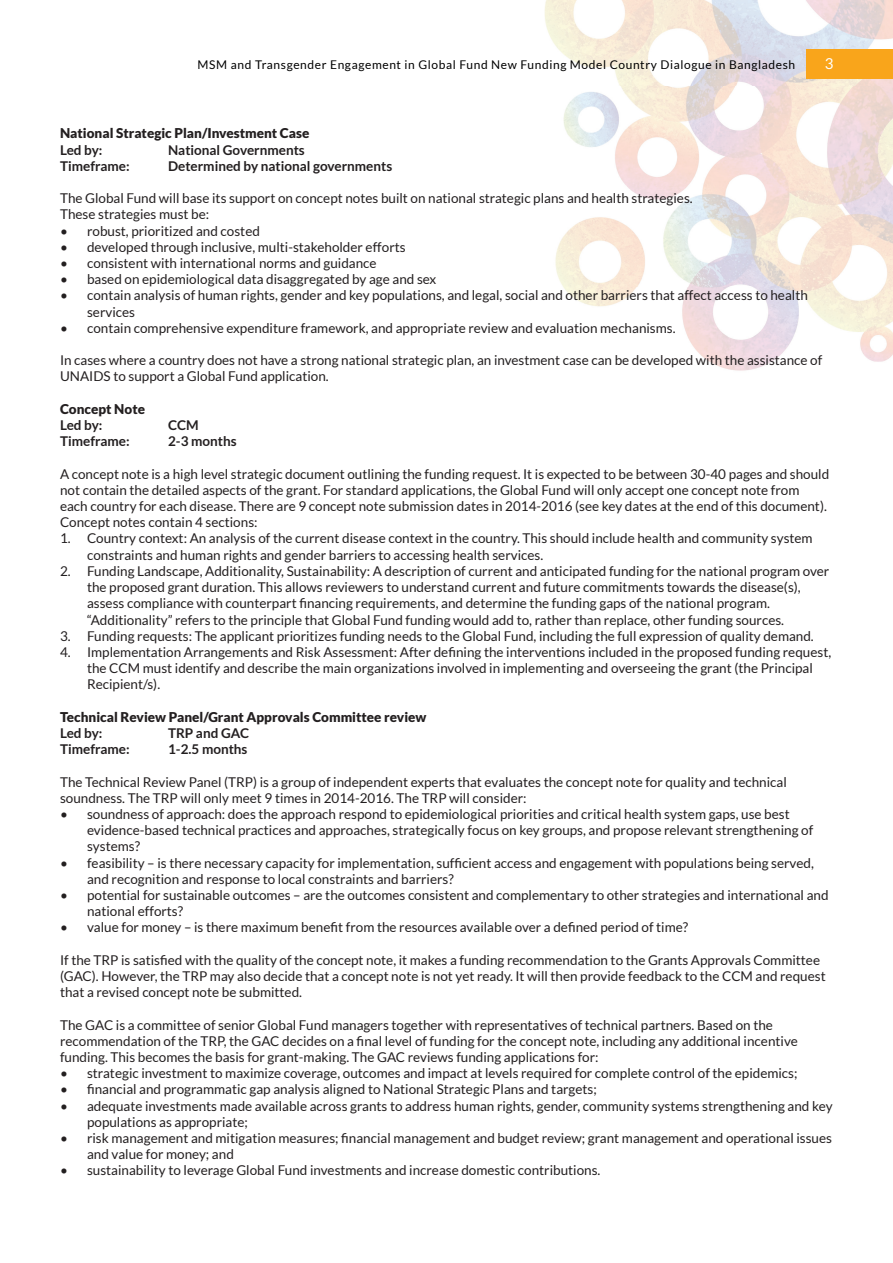
<style>
.page{position:relative;width:893px;height:1263px;background:#fff}
.page>*{position:absolute;margin:0;border:0;box-sizing:border-box;transform-origin:0 0}
.t1{font:15px "Lato";color:#fff}
.t2{font:13.5px/16.2px "Lato";color:#231f20}
.t3{font:700 13.5px "Lato";color:#231f20}
.t4{font:900 13.5px "Lato";color:#231f20}
.t5{font:12px "Lato";letter-spacing:.05em;color:#000}
</style>
<div class="page">
<img style="left:544px;top:0;width:349px;height:371px">
<div style="left:806px;top:49px;width:87px;height:30px;background:#f9a51b"></div>
<p class="t5" style="left:198px;top:58px;width:599px">MSM and Transgender Engagement in Global Fund New Funding Model Country Dialogue in Bangladesh</p>
<p class="t1" style="left:825px;top:55px;width:10px">3</p>
<p class="t4" style="left:60px;top:126px;width:251px">National Strategic Plan/Investment Case</p>
<p class="t3" style="left:60px;top:142px;width:71px">Led by: N</p>
<p class="t3" style="left:178px;top:142px;width:128px">ational Governments</p>
<p class="t3" style="left:60px;top:158px;width:96px">Timeframe: D</p>
<p class="t3" style="left:178px;top:158px;width:216px">etermined by national governments</p>
<p class="t2" style="left:60px;top:190px;width:634px">The Global Fund will base its support on concept notes built on national strategic plans and health strategies.<br>These strategies must be:</p>
<p class="t2" style="left:60px;top:223px;width:201px">• robust, prioritized and costed</p>
<p class="t2" style="left:60px;top:239px;width:347px">• developed through inclusive, multi-stakeholder efforts</p>
<p class="t2" style="left:60px;top:255px;width:318px">• consistent with international norms and guidance</p>
<p class="t2" style="left:60px;top:271px;width:378px">• based on epidemiological data disaggregated by age and sex</p>
<p class="t2" style="left:87px;top:287px;width:722px;text-indent:-27px">• contain analysis of human rights, gender and key populations, and legal, social and other barriers that affect access to health services</p>
<p class="t2" style="left:60px;top:320px;width:617px">• contain comprehensive expenditure framework, and appropriate review and evaluation mechanisms.</p>
<p class="t2" style="left:60px;top:352px;width:764px">In cases where a country does not have a strong national strategic plan, an investment case can be developed with the assistance of<br>UNAIDS to support a Global Fund application.</p>
<p class="t4" style="left:60px;top:401px;width:87px">Concept Note</p>
<p class="t3" style="left:60px;top:417px;width:65px">Led by: CC</p>
<p class="t3" style="left:186px;top:417px;width:14px">M</p>
<p class="t3" style="left:60px;top:434px;width:71px">Timeframe:</p>
<p class="t3" style="left:168px;top:434px;width:70px">2-3 months</p>
<p class="t2" style="left:60px;top:466px;width:771px">A concept note is a high level strategic document outlining the funding request. It is expected to be between 30-40 pages and should not contain the detailed aspects of the grant. For standard applications, the Global Fund will only accept one concept note from each country for each disease. There are 9 concept note submission dates in 2014-2016 (see key dates at the end of this document).<br>Concept notes contain 4 sections:</p>
<p class="t2" style="left:87px;top:530px;width:727px;text-indent:-27px">1. Country context: An analysis of the current disease context in the country. This should include health and community system constraints and human rights and gender barriers to accessing health services.</p>
<p class="t2" style="left:87px;top:563px;width:744px;text-indent:-27px">2. Funding Landscape, Additionality, Sustainability: A description of current and anticipated funding for the national program over the proposed grant duration. This allows reviewers to understand current and future commitments towards the disease(s), assess compliance with counterpart financing requirements, and determine the funding gaps of the national program. “Additionality” refers to the principle that Global Fund funding would add to, rather than replace, other funding sources.</p>
<p class="t2" style="left:60px;top:628px;width:755px">3. Funding requests: The applicant prioritizes funding needs to the Global Fund, including the full expression of quality demand.</p>
<p class="t2" style="left:87px;top:644px;width:746px;text-indent:-27px">4. Implementation Arrangements and Risk Assessment: After defining the interventions included in the proposed funding request, the CCM must identify and describe the main organizations involved in implementing and overseeing the grant (the Principal<br>Recipient/s).</p>
<p class="t4" style="left:60px;top:709px;width:368px">Technical Review Panel/Grant Approvals Committee review</p>
<p class="t3" style="left:60px;top:725px;width:66px">Led by: TR</p>
<p class="t3" style="left:185px;top:725px;width:65px">P and GAC</p>
<p class="t3" style="left:60px;top:741px;width:71px">Timeframe:</p>
<p class="t3" style="left:168px;top:741px;width:81px">1-2.5 months</p>
<p class="t2" style="left:60px;top:773px;width:728px">The Technical Review Panel (TRP) is a group of independent experts that evaluates the concept note for quality and technical soundness. The TRP will only meet 9 times in 2014-2016. The TRP will consider:</p>
<p class="t2" style="left:87px;top:806px;width:728px;text-indent:-27px">• soundness of approach: does the approach respond to epidemiological priorities and critical health system gaps, use best evidence-based technical practices and approaches, strategically focus on key groups, and propose relevant strengthening of systems?</p>
<p class="t2" style="left:87px;top:854px;width:728px;text-indent:-27px">• feasibility – is there necessary capacity for implementation, sufficient access and engagement with populations being served, and recognition and response to local constraints and barriers?</p>
<p class="t2" style="left:87px;top:887px;width:743px;text-indent:-27px">• potential for sustainable outcomes – are the outcomes consistent and complementary to other strategies and international and national efforts?</p>
<p class="t2" style="left:60px;top:919px;width:630px">• value for money – is there maximum benefit from the resources available over a defined period of time?</p>
<p class="t2" style="left:60px;top:952px;width:767px">If the TRP is satisfied with the quality of the concept note, it makes a funding recommendation to the Grants Approvals Committee (GAC). However, the TRP may also decide that a concept note is not yet ready. It will then provide feedback to the CCM and request that a revised concept note be submitted.</p>
<p class="t2" style="left:60px;top:1016px;width:739px">The GAC is a committee of senior Global Fund managers together with representatives of technical partners. Based on the recommendation of the TRP, the GAC decides on a final level of funding for the concept note, including any additional incentive funding. This becomes the basis for grant-making. The GAC reviews funding applications for:</p>
<p class="t2" style="left:60px;top:1065px;width:739px">• strategic investment to maximize coverage, outcomes and impact at levels required for complete control of the epidemics;</p>
<p class="t2" style="left:60px;top:1081px;width:538px">• financial and programmatic gap analysis aligned to National Strategic Plans and targets;</p>
<p class="t2" style="left:87px;top:1097px;width:747px;text-indent:-27px">• adequate investments made available across grants to address human rights, gender, community systems strengthening and key populations as appropriate;</p>
<p class="t2" style="left:87px;top:1130px;width:746px;text-indent:-27px">• risk management and mitigation measures; financial management and budget review; grant management and operational issues and value for money; and</p>
<p class="t2" style="left:60px;top:1162px;width:542px">• sustainability to leverage Global Fund investments and increase domestic contributions.</p>
</div>
